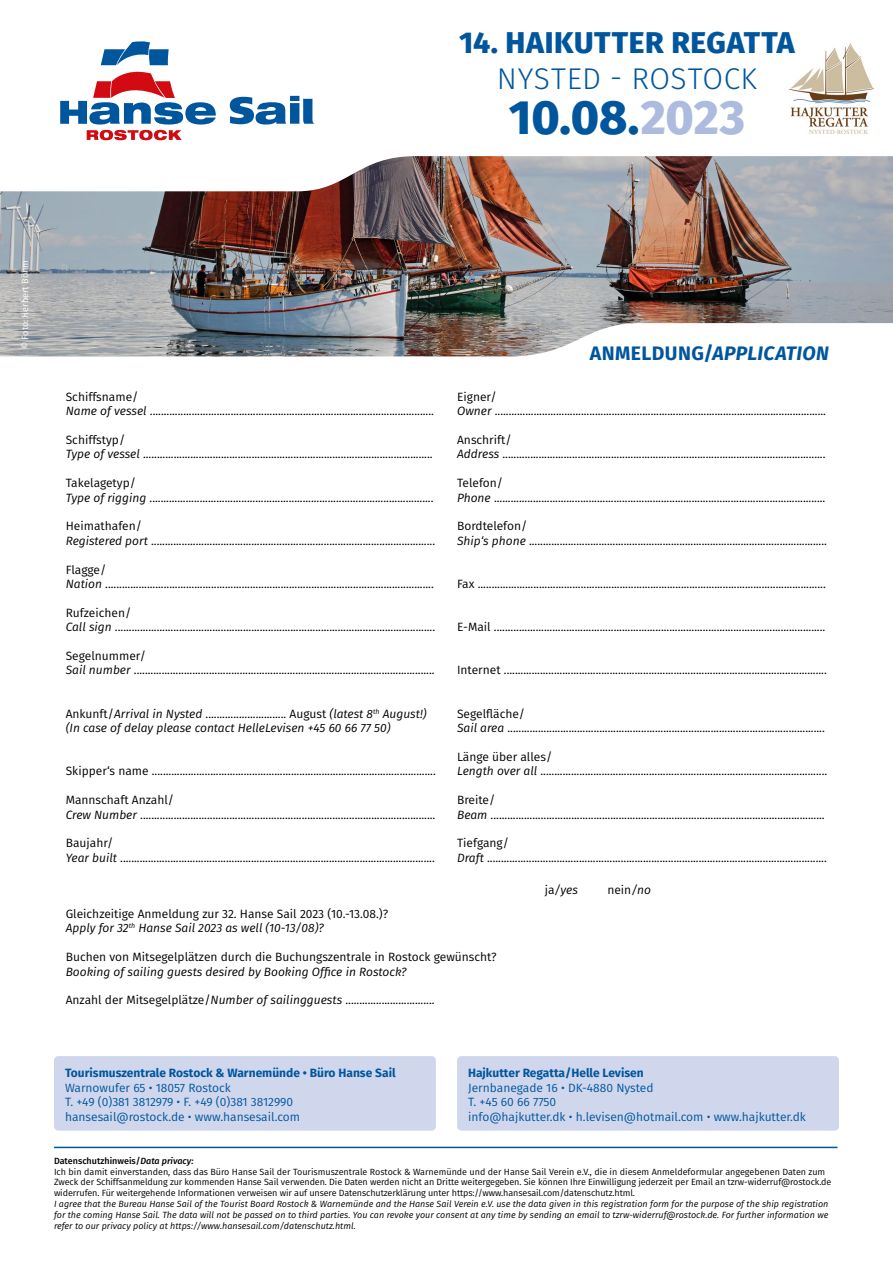
<style>
.page{position:relative;width:893px;height:1263px;background:#fff}
.page>*{position:absolute;margin:0;border:0;box-sizing:border-box;transform-origin:0 0}
.t1{font:800 48px "Fira Sans";letter-spacing:-.005em;color:#00569d}
.t2{font:800 30px "Fira Sans";letter-spacing:.02em;color:#00569d}
.t3{font:300 30px "Fira Sans";letter-spacing:.015em;color:#00569d}
.t4{font:italic 700 19.5px "Fira Sans";letter-spacing:.015em;color:#00569d}
.t5{font:12px/14.4px "Fira Sans";color:#000}
.t6{font:12px/14.4px "Fira Sans";color:#00569d}
.t7{font:italic 12px/14.4px "Fira Sans";color:#000}
.t8{font:700 12px "Fira Sans";color:#00569d}
.t9{font:9px/10.8px "Fira Sans";letter-spacing:-.01em;color:#000}
.t10{font:italic 9px/10.8px "Fira Sans";color:#000;text-align:justify}
.t11{font:9px "Fira Sans";color:#fff}
.s1{color:#acbbde}
.s2{font-style:inherit}
.s3{font-style:italic}
.s4{font-style:normal}
.s5{font-weight:500}
.s6{font-weight:500;font-style:italic}
</style>
<div class="page">
<div style="left:54px;top:1056px;width:382px;height:74px;background:#d0d7ed;border-radius:4px"></div>
<div style="left:457px;top:1056px;width:382px;height:74px;background:#d0d7ed;border-radius:4px"></div>
<img style="left:0;top:191px;width:893px;height:132px">
<svg style="left:104px;top:88px;width:789px;height:103px"></svg>
<img style="left:789px;top:43px;width:84px;height:91px">
<svg style="left:230px;top:96px;width:84px;height:29px"></svg>
<svg style="left:60px;top:41px;width:156px;height:99px"></svg>
<img style="left:0;top:323px;width:893px;height:34px">
<hr style="left:54px;top:1147px;width:783px;height:1px;background:#00569d">
<h2 class="t2" style="left:459px;top:17px;width:337px">14. HAIKUTTER REGATTA</h2>
<h2 class="t3" style="left:497px;top:57px;width:262px">NYSTED - ROSTOCK</h2>
<h1 class="t1" style="left:509px;top:75px;width:238px">10.08.<span class="s1">2023</span></h1>
<p class="t11" style="left:18px;top:349px;width:91px;rotate:-90deg"><span class="s2">©</span> Foto: Herbert Böhm</p>
<p class="t5" style="left:66px;top:389px;width:370px">Schiffsname/<br><span class="s3">Name of vessel</span> ......................................................................................................</p>
<p class="t5" style="left:66px;top:432px;width:368px">Schiffstyp/<br><span class="s3">Type of vessel</span> ........................................................................................................</p>
<p class="t5" style="left:66px;top:475px;width:369px">Takelagetyp/<br><span class="s3">Type of rigging</span> ......................................................................................................</p>
<p class="t5" style="left:66px;top:519px;width:371px">Heimathafen/<br><span class="s3">Registered port</span> ......................................................................................................</p>
<p class="t5" style="left:66px;top:562px;width:370px">Flagge/<br><span class="s3">Nation</span> ......................................................................................................................</p>
<p class="t5" style="left:66px;top:605px;width:371px">Rufzeichen/<br><span class="s3">Call sign</span> ...................................................................................................................</p>
<p class="t5" style="left:66px;top:648px;width:370px">Segelnummer/<br><span class="s3">Sail number</span> ............................................................................................................</p>
<p class="t7" style="left:66px;top:706px;width:362px"><span class="s4">Ankunft/</span>Arrival in Nysted <span class="s4">............................. August</span> (latest 8<sup>th</sup> August!) (In case of delay please contact HelleLevisen +45 60 66 77 50)</p>
<p class="t5" style="left:66px;top:764px;width:372px">Skipper‘s name ......................................................................................................</p>
<p class="t5" style="left:66px;top:792px;width:371px">Mannschaft Anzahl/<br><span class="s3">Crew Number</span> ..........................................................................................................</p>
<p class="t5" style="left:66px;top:836px;width:371px">Baujahr/<br><span class="s3">Year built</span> .................................................................................................................</p>
<h3 class="t4" style="left:590px;top:337px;width:241px"><span class="s4">ANMELDUNG/</span>APPLICATION</h3>
<p class="t5" style="left:457px;top:389px;width:370px">Eigner/<br><span class="s3">Owner</span> .......................................................................................................................</p>
<p class="t5" style="left:457px;top:432px;width:370px">Anschrift/<br><span class="s3">Address</span> ....................................................................................................................</p>
<p class="t5" style="left:457px;top:475px;width:370px">Telefon/<br><span class="s3">Phone</span> .......................................................................................................................</p>
<p class="t5" style="left:457px;top:519px;width:371px">Bordtelefon/<br><span class="s3">Ship‘s phone</span> ...........................................................................................................</p>
<p class="t5" style="left:457px;top:576px;width:370px">Fax .............................................................................................................................</p>
<p class="t5" style="left:457px;top:619px;width:370px">E-Mail .......................................................................................................................</p>
<p class="t5" style="left:457px;top:663px;width:371px">Internet ....................................................................................................................</p>
<p class="t5" style="left:457px;top:706px;width:369px">Segelfläche/<br><span class="s3">Sail area</span> ..................................................................................................................</p>
<p class="t5" style="left:457px;top:749px;width:372px">Länge über alles/<br><span class="s3">Length over all</span> .......................................................................................................</p>
<p class="t5" style="left:457px;top:792px;width:369px">Breite/<br><span class="s3">Beam</span> ........................................................................................................................</p>
<p class="t5" style="left:457px;top:836px;width:371px">Tiefgang/<br><span class="s3">Draft</span> ..........................................................................................................................</p>
<p class="t7" style="left:545px;top:883px;width:35px"><span class="s4">ja</span>/yes</p>
<p class="t5" style="left:607px;top:883px;width:45px">nein<span class="s3">/no</span></p>
<p class="t5" style="left:66px;top:906px;width:324px">Gleichzeitige Anmeldung zur 32. Hanse Sail 2023 (10.-13.08.)?<br><span class="s3">Apply for 32</span><sup>th</sup> <span class="s3">Hanse Sail 2023 as well (10-13/08)?</span></p>
<p class="t5" style="left:66px;top:949px;width:432px">Buchen von Mitsegelplätzen durch die Buchungszentrale in Rostock gewünscht?</p>
<p class="t7" style="left:66px;top:964px;width:342px">Booking of sailing guests desired by Booking Office in Rostock?</p>
<p class="t5" style="left:66px;top:993px;width:370px">Anzahl der Mitsegelplätze/<span class="s3">Number of sailingguests</span> ................................</p>
<p class="t8" style="left:65px;top:1063px;width:332px">Tourismuszentrale Rostock &amp; Warnemünde • Büro Hanse Sail</p>
<p class="t6" style="left:65px;top:1080px;width:237px">Warnowufer 65 • 18057 Rostock<br>T. +49 (0)381 3812979 • F. +49 (0)381 3812990 hansesail@rostock.de • www.hansesail.com</p>
<p class="t8" style="left:468px;top:1063px;width:177px">Hajkutter Regatta/Helle Levisen</p>
<p class="t6" style="left:468px;top:1080px;width:339px">Jernbanegade 16 • DK-4880 Nysted<br>T. +45 60 66 7750<br>info@hajkutter.dk • h.levisen@hotmail.com • www.hajkutter.dk</p>
<p class="t9" style="left:54px;top:1155px;width:779px"><span class="s5">Datenschutzhinweis/</span><span class="s6">Data privacy:<br></span>Ich bin damit einverstanden, dass das Büro Hanse Sail der Tourismuszentrale Rostock &amp; Warnemünde und der Hanse Sail Verein e.V., die in diesem Anmeldeformular angegebenen Daten zum Zweck der Schiffsanmeldung zur kommenden Hanse Sail verwenden. Die Daten werden nicht an Dritte weitergegeben. Sie können Ihre Einwilligung jederzeit per Email an tzrw-widerruf@rostock.de widerrufen. Für weitergehende Informationen verweisen wir auf unsere Datenschutzerklärung unter https://www.hansesail.com/datenschutz.html.</p>
<p class="t10" style="left:54px;top:1198px;width:776px">I agree that the Bureau Hanse Sail of the Tourist Board Rostock &amp; Warnemünde and the Hanse Sail Verein e.V. use the data given in this registration form for the purpose of the ship registration for the coming Hanse Sail. The data will not be passed on to third parties. You can revoke your consent at any time by sending an email to tzrw-widerruf@rostock.de. For further information we refer to our privacy policy at https://www.hansesail.com/datenschutz.html.</p>
</div>
